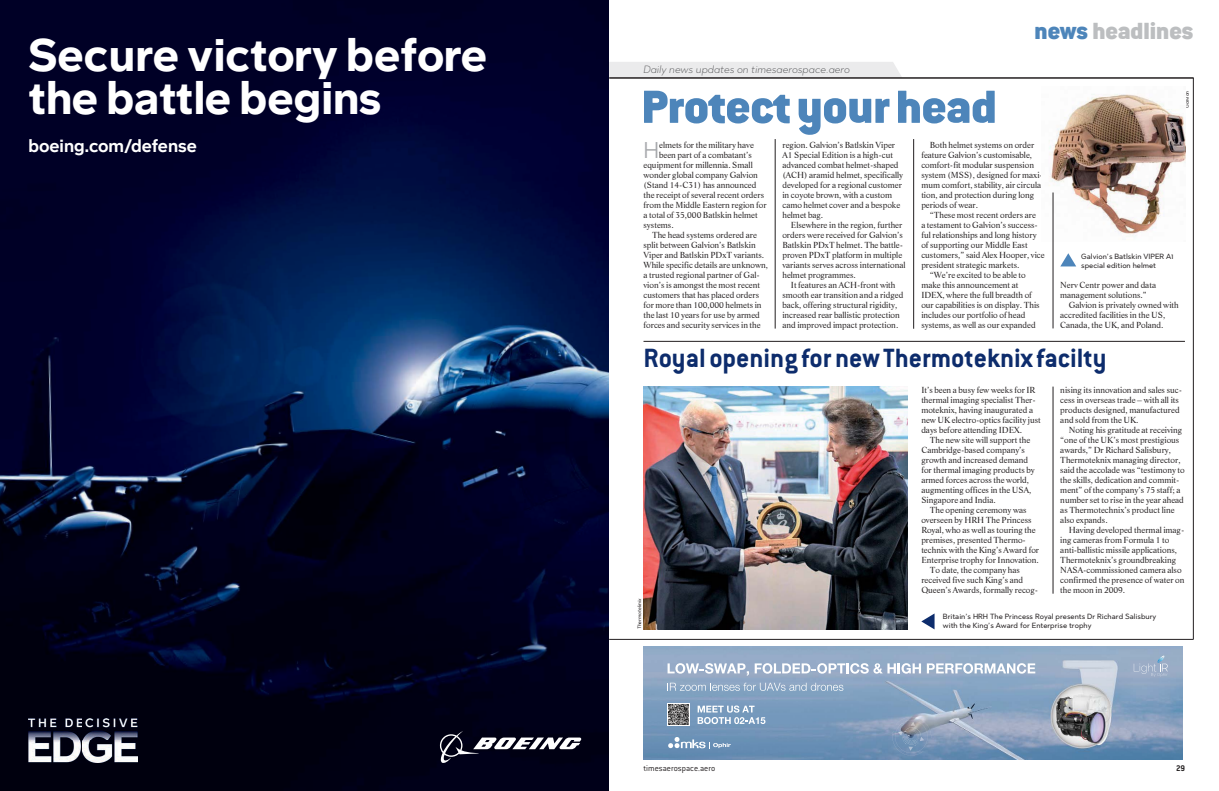
<style>
.page{position:relative;width:1219px;height:791px;background:#fff}
.page>*{position:absolute;margin:0;border:0;box-sizing:border-box;transform-origin:0 0}
.t1{font:50.9px "Conduit ITC Black";color:#4d85ba}
.t2{font:900 45px/43px "Boeing Meso Fix";color:#fff}
.t3{font:700 29px "Conduit ITC";color:#0d2c6c}
.t4{font:25.6px "Conduit ITC Black";color:#bcbec0}
.t5{font:22.8px "Abrade";color:#a7a9ac}
.t6{font:700 17.5px "Boeing Meso Fix";color:#fff}
.t7{font:italic 300 10.5px "Abrade";color:#58595b}
.t8{font:9px "Conduit ITC Light";color:#231f20}
.t9{font:700 9px "Conduit ITC";color:#231f20}
.t10{font:8.5px/10px "Life BT";letter-spacing:-.005em;color:#231f20}
.t11{font:7.5px/9px "Abrade";color:#231f20}
.t12{font:italic 5px "Abrade";color:#231f20}
.s1{color:#4d85ba}
</style>
<div class="page">
<img style="left:0;top:0;width:609px;height:791px">
<img style="left:28px;top:719px;width:109px;height:44px">
<svg style="left:440px;top:731px;width:141px;height:33px"></svg>
<svg style="left:593px;top:779px;width:6px;height:12px"></svg>
<hr style="left:1193px;top:78px;width:1px;height:561px;background:#231f20">
<svg style="left:609px;top:62px;width:293px;height:16px;background:#e1e1e2"></svg>
<hr style="left:609px;top:639px;width:584px;height:1px;background:#231f20">
<hr style="left:609px;top:78px;width:584px;height:1px;background:#231f20">
<hr style="left:643px;top:341px;width:542px;height:1px;background:#231f20">
<svg style="left:921px;top:614px;width:13px;height:15px"></svg>
<svg style="left:1060px;top:253px;width:16px;height:13px"></svg>
<hr style="left:775px;top:139px;width:1px;height:190px;background:#231f20">
<hr style="left:913px;top:139px;width:1px;height:190px;background:#231f20">
<hr style="left:1053px;top:387px;width:1px;height:207px;background:#231f20">
<img style="left:1049px;top:94px;width:136px;height:148px">
<img style="left:643px;top:387px;width:264px;height:242px">
<hr style="left:1053px;top:192px;width:1px;height:136px;background:#231f20">
<img style="left:644px;top:646px;width:538px;height:114px">
<svg style="left:892px;top:717px;width:39px;height:39px;background:#8499b3"></svg>
<svg style="left:668px;top:663px;width:81px;height:13px"></svg>
<svg style="left:755px;top:663px;width:166px;height:11px"></svg>
<svg style="left:927px;top:663px;width:108px;height:11px"></svg>
<svg style="left:667px;top:683px;width:176px;height:8px"></svg>
<svg style="left:1134px;top:656px;width:34px;height:21px"></svg>
<svg style="left:668px;top:737px;width:63px;height:11px"></svg>
<svg style="left:698px;top:705px;width:67px;height:19px"></svg>
<div style="left:667px;top:703px;width:23px;height:23px;background:#fff"></div>
<img style="left:668px;top:704px;width:21px;height:21px">
<h2 class="t2" style="left:28px;top:37px;width:460px">Secure victory before the battle begins</h2>
<h3 class="t6" style="left:28px;top:139px;width:170px">boeing.com/defense</h3>
<p class="t7" style="left:643px;top:63px;width:208px">Daily news updates on timesaerospace.aero</p>
<h3 class="t4" style="left:1035px;top:15px;width:160px"><span class="s1">news</span> headlines</h3>
<h1 class="t1" style="left:641px;top:76px;width:357px">Protect your head</h1>
<h3 class="t5" style="left:643px;top:135px;width:17px">H</h3>
<p class="t10" style="left:659px;top:140px;width:96px">elmets for the military have</p>
<p class="t10" style="left:921px;top:140px;width:125px;text-indent:8px">Both helmet systems on order feature Galvion’s customisable, comfort-fit modular suspension system (MSS), designed for maxi&shy;mum comfort, stability, air circula&shy;tion, and protection during long periods of wear.</p>
<p class="t10" style="left:930px;top:210px;width:108px">“These most recent orders are</p>
<p class="t10" style="left:921px;top:220px;width:118px">a testament to Galvion’s success-</p>
<p class="t10" style="left:921px;top:230px;width:117px">ful relationships and long history</p>
<p class="t10" style="left:921px;top:240px;width:108px">of supporting our Middle East</p>
<p class="t10" style="left:921px;top:250px;width:125px">customers,” said Alex Hooper, vice</p>
<p class="t10" style="left:921px;top:260px;width:100px">president strategic markets.</p>
<p class="t10" style="left:930px;top:270px;width:97px">“We’re excited to be able to</p>
<p class="t10" style="left:921px;top:280px;width:99px">make this announcement at</p>
<p class="t10" style="left:921px;top:290px;width:112px">IDEX, where the full breadth of</p>
<p class="t10" style="left:921px;top:300px;width:120px">our capabilities is on display. This</p>
<p class="t10" style="left:921px;top:310px;width:106px">includes our portfolio of head</p>
<p class="t10" style="left:921px;top:320px;width:116px">systems, as well as our expanded</p>
<p class="t10" style="left:782px;top:140px;width:122px">region. Galvion’s Batlskin Viper<br>A1 Special Edition is a high-cut advanced combat helmet-shaped (ACH) aramid helmet, specifically developed for a regional customer in coyote brown, with a custom camo helmet cover and a bespoke helmet bag.</p>
<p class="t10" style="left:782px;top:220px;width:125px;text-indent:8px">Elsewhere in the region, further orders were received for Galvion’s<br>Batlskin PDxT helmet. The battle&shy;proven PDxT platform in multiple variants serves across international helmet programmes.</p>
<p class="t10" style="left:782px;top:280px;width:122px;text-indent:8px">It features an ACH-front with smooth ear transition and a ridged back, offering structural rigidity, increased rear ballistic protection and improved impact protection.</p>
<p class="t10" style="left:659px;top:150px;width:94px">been part of a combatant’s</p>
<p class="t10" style="left:643px;top:160px;width:111px">equipment for millennia. Small</p>
<p class="t10" style="left:643px;top:170px;width:116px">wonder global company Galvion</p>
<p class="t10" style="left:643px;top:180px;width:115px">(Stand 14-C31) has announced</p>
<p class="t10" style="left:643px;top:190px;width:122px">the receipt of several recent orders</p>
<p class="t10" style="left:643px;top:200px;width:125px">from the Middle Eastern region for</p>
<p class="t10" style="left:643px;top:210px;width:116px">a total of 35,000 Batlskin helmet</p>
<p class="t10" style="left:643px;top:220px;width:32px">systems.</p>
<p class="t10" style="left:652px;top:230px;width:107px">The head systems ordered are</p>
<p class="t10" style="left:643px;top:240px;width:114px">split between Galvion’s Batlskin</p>
<p class="t10" style="left:643px;top:250px;width:122px">Viper and Batlskin PDxT variants.</p>
<p class="t10" style="left:643px;top:260px;width:126px">While specific details are unknown,</p>
<p class="t10" style="left:643px;top:270px;width:118px">a trusted regional partner of Gal-</p>
<p class="t10" style="left:643px;top:280px;width:118px">vion’s is amongst the most recent</p>
<p class="t10" style="left:643px;top:290px;width:117px">customers that has placed orders</p>
<p class="t10" style="left:643px;top:300px;width:120px">for more than 100,000 helmets in</p>
<p class="t10" style="left:643px;top:310px;width:118px">the last 10 years for use by armed</p>
<p class="t10" style="left:643px;top:320px;width:119px">forces and security services in the</p>
<p class="t12" style="left:1184px;top:108px;width:19px;rotate:-90deg">Galvion</p>
<p class="t11" style="left:1081px;top:251px;width:94px">Galvion’s Batlskin VIPER A1 special edition helmet</p>
<p class="t10" style="left:1060px;top:280px;width:97px">Nerv Centr power and data management solutions.”</p>
<p class="t10" style="left:1060px;top:300px;width:120px;text-indent:8px">Galvion is privately owned with accredited facilities in the US,<br>Canada, the UK, and Poland.</p>
<h3 class="t3" style="left:643px;top:341px;width:465px">Royal opening for new Thermoteknix facilty</h3>
<p class="t12" style="left:636px;top:629px;width:33px;rotate:-90deg">Thermoteknix</p>
<p class="t10" style="left:921px;top:385px;width:121px">It’s been a busy few weeks for IR thermal imaging specialist Ther&shy;moteknix, having inaugurated a new UK electro-optics facility just days before attending IDEX.</p>
<p class="t10" style="left:921px;top:435px;width:115px;text-indent:8px">The new site will support the<br>Cambridge-based company’s growth and increased demand for thermal imaging products by armed forces across the world, augmenting offices in the USA,<br>Singapore and India.</p>
<p class="t10" style="left:930px;top:505px;width:98px">The opening ceremony was</p>
<p class="t10" style="left:921px;top:515px;width:112px">overseen by HRH The Princess</p>
<p class="t10" style="left:921px;top:525px;width:116px">Royal, who as well as touring the</p>
<p class="t10" style="left:921px;top:535px;width:106px">premises, presented Thermo-</p>
<p class="t10" style="left:921px;top:545px;width:119px">technix with the King’s Award for</p>
<p class="t10" style="left:921px;top:555px;width:119px">Enterprise trophy for Innovation.</p>
<p class="t10" style="left:930px;top:565px;width:92px">To date, the company has</p>
<p class="t10" style="left:921px;top:575px;width:103px">received five such King’s and</p>
<p class="t10" style="left:921px;top:585px;width:118px">Queen’s Awards, formally recog-</p>
<p class="t10" style="left:1060px;top:385px;width:123px">nising its innovation and sales suc&shy;cess in overseas trade – with all its products designed, manufactured and sold from the UK.</p>
<p class="t10" style="left:1060px;top:425px;width:126px;text-indent:8px">Noting his gratitude at receiving “one of the UK’s most prestigious awards,” Dr Richard Salisbury,<br>Thermoteknix managing director, said the accolade was “testimony to the skills, dedication and commit&shy;ment” of the company’s 75 staff; a number set to rise in the year ahead as Thermotechnix’s product line also expands.</p>
<p class="t10" style="left:1060px;top:525px;width:126px;text-indent:8px">Having developed thermal imag&shy;ing cameras from Formula 1 to anti-ballistic missile applications,<br>Thermoteknix’s groundbreaking<br>NASA-commissioned camera also confirmed the presence of water on the moon in 2009.</p>
<p class="t11" style="left:943px;top:612px;width:215px">Britain’s HRH The Princess Royal presents Dr Richard Salisbury with the King’s Award for Enterprise trophy</p>
<p class="t8" style="left:643px;top:763px;width:73px">timesaerospace.aero</p>
<p class="t9" style="left:1176px;top:763px;width:11px">29</p>
</div>
